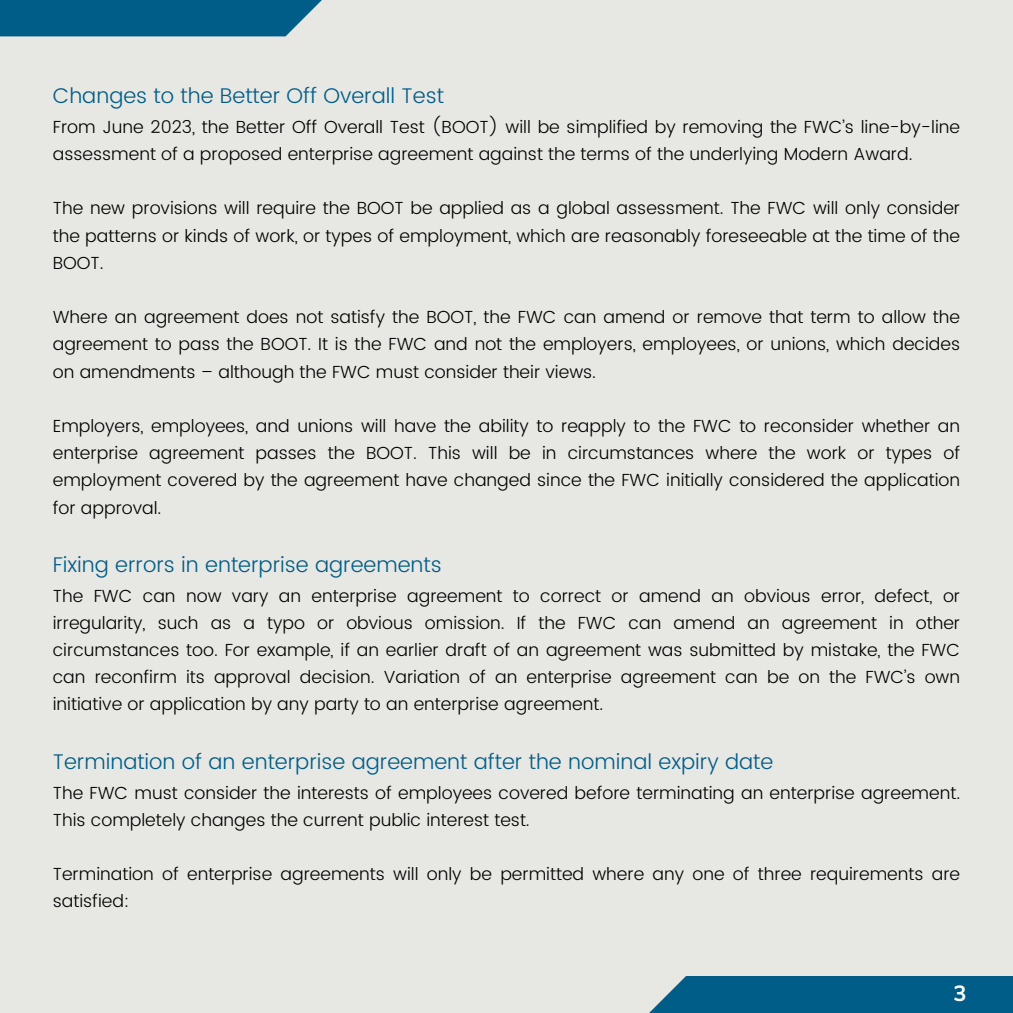
<style>
.page{position:relative;width:1013px;height:1013px;background:#fff}
.page>*{position:absolute;margin:0;border:0;box-sizing:border-box;transform-origin:0 0}
.t1{font:700 21.88px "Nunito Sans 10 pt";color:#fff}
.t2{font:300 21.25px "Poppins";color:#005d87}
.t3{font:300 17.5px/27.2px "Poppins";color:#000;text-align:justify}
</style>
<div class="page">
<div style="left:0;top:0;width:1012px;height:1012px;background:#e7e7e4"></div>
<div style="left:647px;top:975px;width:365px;height:37px;background:#005d87"></div>
<div style="left:0;top:0;width:324px;height:36px;background:#005d87"></div>
<h1 class="t2" style="left:53px;top:83px;width:392px">Changes to the Better Off Overall Test</h1>
<h1 class="t3" style="left:53px;top:113px;width:908px">From June 2023, the Better Off Overall Test (BOOT) will be simplified by removing the FWC’s line-by-line assessment of a proposed enterprise agreement against the terms of the underlying Modern Award.</h1>
<h1 class="t3" style="left:53px;top:195px;width:908px">The new provisions will require the BOOT be applied as a global assessment. The FWC will only consider the patterns or kinds of work, or types of employment, which are reasonably foreseeable at the time of the BOOT.</h1>
<h1 class="t3" style="left:53px;top:303px;width:908px">Where an agreement does not satisfy the BOOT, the FWC can amend or remove that term to allow the agreement to pass the BOOT. It is the FWC and not the employers, employees, or unions, which decides on amendments – although the FWC must consider their views.</h1>
<h1 class="t3" style="left:53px;top:412px;width:908px">Employers, employees, and unions will have the ability to reapply to the FWC to reconsider whether an enterprise agreement passes the BOOT. This will be in circumstances where the work or types of employment covered by the agreement have changed since the FWC initially considered the application for approval.</h1>
<h1 class="t2" style="left:53px;top:552px;width:390px">Fixing errors in enterprise agreements</h1>
<h1 class="t3" style="left:53px;top:582px;width:908px">The FWC can now vary an enterprise agreement to correct or amend an obvious error, defect, or irregularity, such as a typo or obvious omission. If the FWC can amend an agreement in other circumstances too. For example, if an earlier draft of an agreement was submitted by mistake, the FWC can reconfirm its approval decision. Variation of an enterprise agreement can be on the FWC’s own initiative or application by any party to an enterprise agreement.</h1>
<h1 class="t2" style="left:53px;top:748px;width:722px">Termination of an enterprise agreement after the nominal expiry date</h1>
<h1 class="t3" style="left:53px;top:779px;width:908px">The FWC must consider the interests of employees covered before terminating an enterprise agreement.<br>This completely changes the current public interest test.</h1>
<h1 class="t3" style="left:53px;top:860px;width:908px">Termination of enterprise agreements will only be permitted where any one of three requirements are satisfied:</h1>
<p class="t1" style="left:953px;top:979px;width:15px">3</p>
</div>
